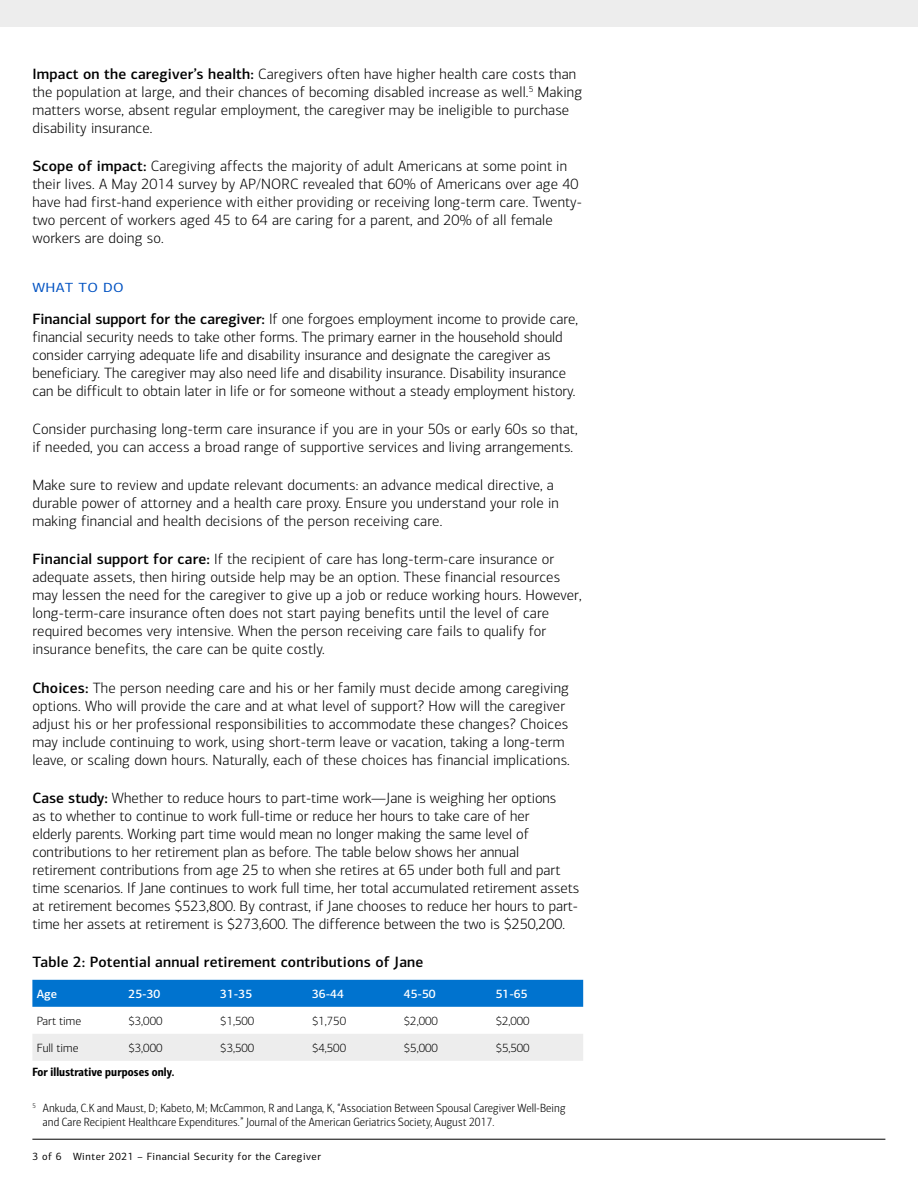
<style>
.page{position:relative;width:918px;height:1188px;background:#fff}
.page>*{position:absolute;margin:0;border:0;box-sizing:border-box;transform-origin:0 0}
.BODY__run-in_bold{font:300 15px/18px "Connections";letter-spacing:.01em;color:#000}
.BODY{font:300 15px/18px "Connections";letter-spacing:.01em;color:#000}
.BODY-2{font:500 15px "Connections";letter-spacing:.01em;color:#000}
.t1{font:13.35px "Connections";letter-spacing:.03em;color:#0052c2;scale:1.14 1}
.Body_Footnote{font:300 12px/13.5px "Connections Cond";letter-spacing:.01em;color:#000}
.Body_TABLES_Exhibits{font:300 12px "Connections";color:#000}
.H1_TABLES_Exhibits{font:500 12px "Connections";color:#fff}
.Exhibit_Source{font:12px "Connections Cond Bld";letter-spacing:.01em;color:#000}
.t2{font:10.5px "Connections";letter-spacing:.05em;color:#000}
.s1{font-weight:500}
</style>
<div class="page">
<div style="left:0;top:0;width:918px;height:27px;background:#ededed"></div>
<hr style="left:32px;top:1139px;width:853px;height:1px;background:#000">
<div style="left:32px;top:980px;width:551px;height:27px;background:#0073cf"></div>
<div style="left:32px;top:1034px;width:551px;height:27px;background:#ededed"></div>
<p class="BODY__run-in_bold" style="left:32px;top:65px;width:551px"><span class="s1">Impact on the caregiver’s health:</span> Caregivers often have higher health care costs than the population at large, and their chances of becoming disabled increase as well.<sup>5</sup> Making matters worse, absent regular employment, the caregiver may be ineligible to purchase disability insurance.</p>
<p class="BODY__run-in_bold" style="left:32px;top:157px;width:551px"><span class="s1">Scope of impact:</span> Caregiving affects the majority of adult Americans at some point in their lives. A May 2014 survey by AP/NORC revealed that 60% of Americans over age 40 have had first-hand experience with either providing or receiving long-term care. Twenty&shy;two percent of workers aged 45 to 64 are caring for a parent, and 20% of all female workers are doing so.</p>
<h1 class="t1" style="left:32px;top:280px;width:82px">WHAT TO DO</h1>
<p class="BODY__run-in_bold" style="left:32px;top:310px;width:547px"><span class="s1">Financial support for the caregiver:</span> If one forgoes employment income to provide care, financial security needs to take other forms. The primary earner in the household should consider carrying adequate life and disability insurance and designate the caregiver as beneficiary. The caregiver may also need life and disability insurance. Disability insurance can be difficult to obtain later in life or for someone without a steady employment history.</p>
<p class="BODY" style="left:32px;top:420px;width:547px">Consider purchasing long-term care insurance if you are in your 50s or early 60s so that, if needed, you can access a broad range of supportive services and living arrangements.</p>
<p class="BODY" style="left:32px;top:476px;width:528px">Make sure to review and update relevant documents: an advance medical directive, a durable power of attorney and a health care proxy. Ensure you understand your role in making financial and health decisions of the person receiving care.</p>
<p class="BODY__run-in_bold" style="left:32px;top:550px;width:551px"><span class="s1">Financial support for care:</span> If the recipient of care has long-term-care insurance or adequate assets, then hiring outside help may be an option. These financial resources may lessen the need for the caregiver to give up a job or reduce working hours. However, long-term-care insurance often does not start paying benefits until the level of care required becomes very intensive. When the person receiving care fails to qualify for insurance benefits, the care can be quite costly.</p>
<p class="BODY__run-in_bold" style="left:32px;top:679px;width:539px"><span class="s1">Choices:</span> The person needing care and his or her family must decide among caregiving options. Who will provide the care and at what level of support? How will the caregiver adjust his or her professional responsibilities to accommodate these changes? Choices may include continuing to work, using short-term leave or vacation, taking a long-term leave, or scaling down hours. Naturally, each of these choices has financial implications.</p>
<p class="BODY__run-in_bold" style="left:32px;top:789px;width:548px"><span class="s1">Case study:</span> Whether to reduce hours to part-time work—Jane is weighing her options<br>as to whether to continue to work full-time or reduce her hours to take care of her<br>elderly parents. Working part time would mean no longer making the same level of contributions to her retirement plan as before. The table below shows her annual retirement contributions from age 25 to when she retires at 65 under both full and part time scenarios. If Jane continues to work full time, her total accumulated retirement assets at retirement becomes $523,800. By contrast, if Jane chooses to reduce her hours to part&shy;time her assets at retirement is $273,600. The difference between the two is $250,200.</p>
<p class="BODY-2" style="left:32px;top:953px;width:392px">Table 2: Potential annual retirement contributions of Jane</p>
<p class="H1_TABLES_Exhibits" style="left:37px;top:986px;width:22px">Age</p>
<p class="H1_TABLES_Exhibits" style="left:129px;top:986px;width:33px">25-30</p>
<p class="H1_TABLES_Exhibits" style="left:220px;top:986px;width:33px">31-35</p>
<p class="H1_TABLES_Exhibits" style="left:312px;top:986px;width:33px">36-44</p>
<p class="H1_TABLES_Exhibits" style="left:404px;top:986px;width:33px">45-50</p>
<p class="H1_TABLES_Exhibits" style="left:496px;top:986px;width:33px">51-65</p>
<p class="Body_TABLES_Exhibits" style="left:37px;top:1014px;width:46px">Part time</p>
<p class="Body_TABLES_Exhibits" style="left:129px;top:1014px;width:35px">$3,000</p>
<p class="Body_TABLES_Exhibits" style="left:220px;top:1014px;width:35px">$1,500</p>
<p class="Body_TABLES_Exhibits" style="left:312px;top:1014px;width:35px">$1,750</p>
<p class="Body_TABLES_Exhibits" style="left:404px;top:1014px;width:35px">$2,000</p>
<p class="Body_TABLES_Exhibits" style="left:496px;top:1014px;width:35px">$2,000</p>
<p class="Body_TABLES_Exhibits" style="left:37px;top:1041px;width:43px">Full time</p>
<p class="Body_TABLES_Exhibits" style="left:129px;top:1041px;width:35px">$3,000</p>
<p class="Body_TABLES_Exhibits" style="left:220px;top:1041px;width:35px">$3,500</p>
<p class="Body_TABLES_Exhibits" style="left:312px;top:1041px;width:35px">$4,500</p>
<p class="Body_TABLES_Exhibits" style="left:404px;top:1041px;width:35px">$5,000</p>
<p class="Body_TABLES_Exhibits" style="left:496px;top:1041px;width:35px">$5,500</p>
<p class="Exhibit_Source" style="left:32px;top:1065px;width:143px">For illustrative purposes only.</p>
<p class="Body_Footnote" style="left:43px;top:1102px;width:524px;text-indent:-10px"><sup>5</sup> Ankuda, C.K and Maust, D; Kabeto, M; McCammon, R and Langa, K, “Association Between Spousal Caregiver Well-Being and Care Recipient Healthcare Expenditures.” Journal of the American Geriatrics Society, August 2017.</p>
<p class="t2" style="left:32px;top:1150px;width:290px">3 of 6 Winter 2021 – Financial Security for the Caregiver</p>
</div>
